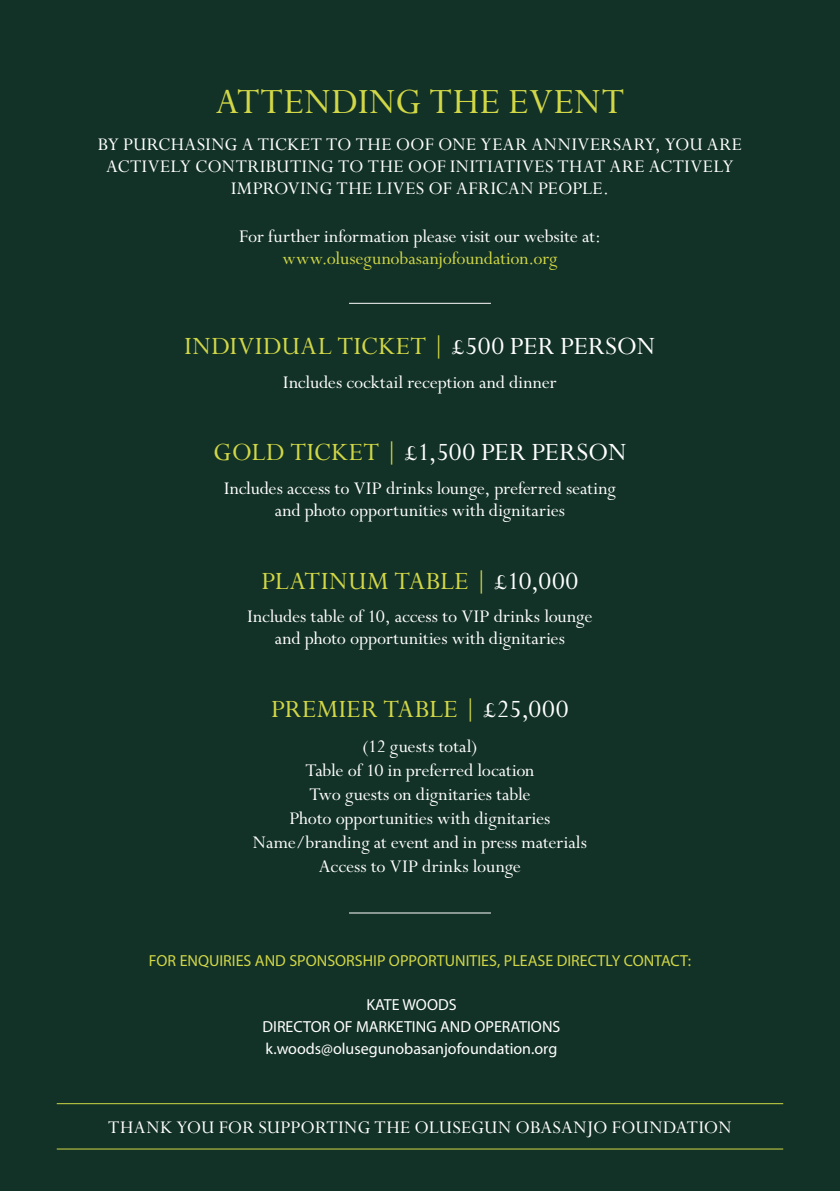
<style>
.page{position:relative;width:840px;height:1191px;background:#fff}
.page>*{position:absolute;margin:0;border:0;box-sizing:border-box;transform-origin:0 0}
.t1{font:40px "Perpetua";letter-spacing:.01em;color:#d1d746}
.t2{font:28px "Perpetua";letter-spacing:.015em;color:#d1d746}
.t3{font:28px "Perpetua";letter-spacing:.005em;color:#fff}
.t4{font:20px/24px "Perpetua";color:#fff;text-align:center}
.t5{font:20px/22px "Perpetua";letter-spacing:.02em;color:#fff;text-align:center}
.t6{font:20px "Perpetua";letter-spacing:-.01em;color:#d1d746}
.t7{font:16px/22px "Myriad Pro";color:#fff;text-align:center}
.t8{font:16px "Myriad Pro";color:#d1d746}
.s1{color:#fff}
.s2{color:#d1d746}
</style>
<div class="page">
<div style="left:0;top:0;width:839px;height:1191px;background:#123127"></div>
<hr style="left:57px;top:1103px;width:725px;height:1px;background:#d1d746">
<hr style="left:57px;top:1148px;width:725px;height:1px;background:#d1d746">
<hr style="left:349px;top:303px;width:141px;height:1px;background:#fff">
<hr style="left:349px;top:912px;width:141px;height:1px;background:#fff">
<h1 class="t1" style="left:215px;top:81px;width:410px">ATTENDING THE EVENT</h1>
<p class="t5" style="left:98px;top:134px;width:645px">BY PURCHASING A TICKET TO THE OOF ONE YEAR ANNIVERSARY, YOU ARE<br>ACTIVELY CONTRIBUTING TO THE OOF INITIATIVES THAT ARE ACTIVELY<br>IMPROVING THE LIVES OF AFRICAN PEOPLE.</p>
<p class="t4" style="left:239px;top:225px;width:363px">For further information please visit our website at:</p>
<p class="t6" style="left:282px;top:248px;width:276px">www.olusegunobasanjofoundation.org</p>
<h2 class="t2" style="left:184px;top:332px;width:472px">INDIVIDUAL TICKET | <span class="s1">£500 PER PERSON</span></h2>
<p class="t4" style="left:283px;top:371px;width:275px">Includes cocktail reception and dinner</p>
<h2 class="t3" style="left:213px;top:438px;width:414px"><span class="s2">GOLD TICKET |</span> £1,500 PER PERSON</h2>
<p class="t4" style="left:224px;top:478px;width:393px;line-height:22px">Includes access to VIP drinks lounge, preferred seating and photo opportunities with dignitaries</p>
<h2 class="t2" style="left:261px;top:566px;width:318px">PLATINUM TABLE | <span class="s1">£10,000</span></h2>
<p class="t4" style="left:247px;top:606px;width:346px;line-height:22px">Includes table of 10, access to VIP drinks lounge and photo opportunities with dignitaries</p>
<h2 class="t2" style="left:271px;top:694px;width:299px">PREMIER TABLE | <span class="s1">£25,000</span></h2>
<p class="t4" style="left:253px;top:735px;width:335px">(12 guests total)<br>Table of 10 in preferred location<br>Two guests on dignitaries table<br>Photo opportunities with dignitaries<br>Name/branding at event and in press materials<br>Access to VIP drinks lounge</p>
<p class="t8" style="left:149px;top:951px;width:543px">FOR ENQUIRIES AND SPONSORSHIP OPPORTUNITIES, PLEASE DIRECTLY CONTACT:</p>
<p class="t7" style="left:262px;top:994px;width:299px">KATE WOODS<br>DIRECTOR OF MARKETING AND OPERATIONS k.woods@olusegunobasanjofoundation.org</p>
<p class="t4" style="left:108px;top:1116px;width:624px">THANK YOU FOR SUPPORTING THE OLUSEGUN OBASANJO FOUNDATION</p>
</div>
